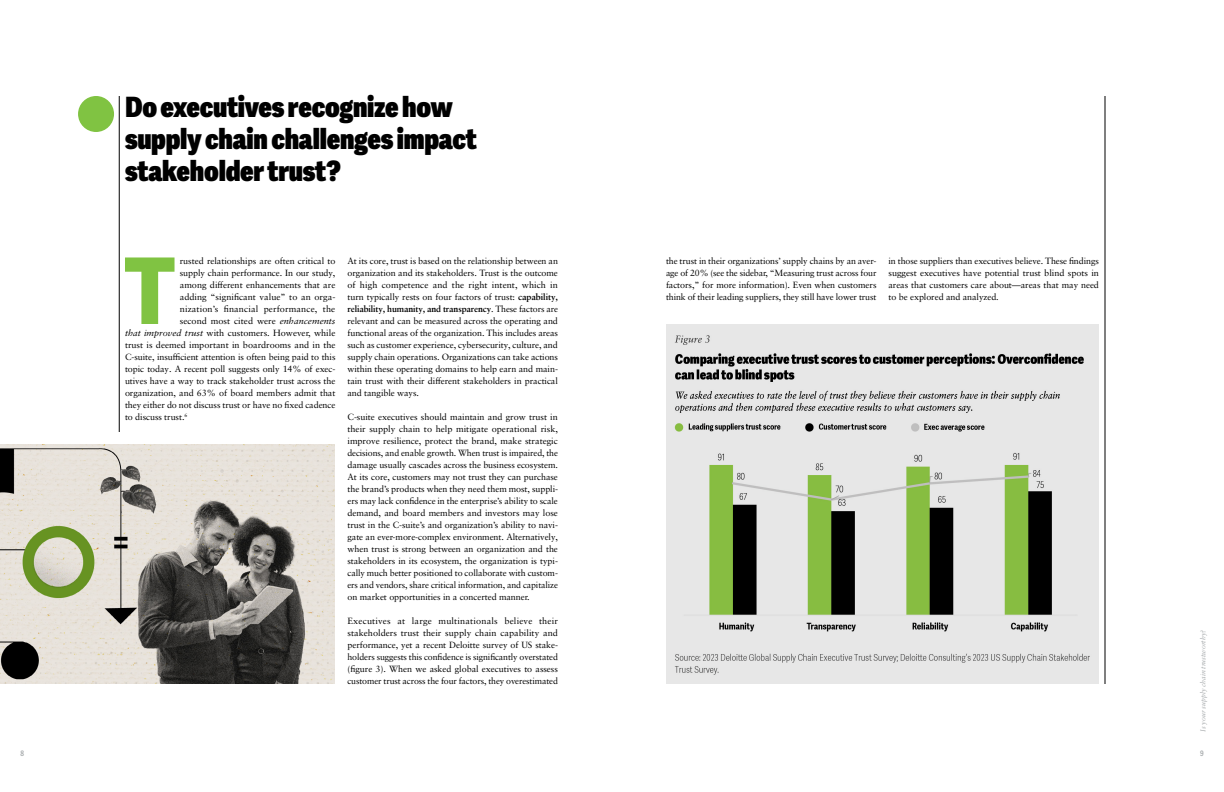
<style>
.page{position:relative;width:1224px;height:792px;background:#fff}
.page>*{position:absolute;margin:0;border:0;box-sizing:border-box;transform-origin:0 0}
.t1{font:800 91.9px "Adelle Sans Cnd";color:#80c342}
.t2{font:800 28px/32px "Adelle Sans Cnd";letter-spacing:-.01em;color:#000}
.t3{font:9px/12px "Sabon LT Pro";letter-spacing:-.005em;color:#000;text-align:justify}
.t4{font:600 7.5px "Adelle Sans Cnd";color:#a3a7a9}
.t5{font:italic 7px "Sabon LT Pro";color:#a3a7a9}
.s1{font-style:italic}
.s2{font-weight:700}
</style>
<div class="page">
<hr style="left:119px;top:96px;width:1px;height:588px;background:#000">
<div style="left:78px;top:96px;width:36px;height:36px;background:#80c342;border-radius:50%"></div>
<hr style="left:1105px;top:96px;width:1px;height:588px;background:#000">
<img style="left:666px;top:324px;width:433px;height:360px">
<img style="left:0;top:444px;width:335px;height:240px">
<div style="left:105px;top:432px;width:24px;height:12px;background:#fff"></div>
<h2 class="t2" style="left:125px;top:91px;width:354px">Do executives recognize how supply chain challenges impact stakeholder trust?</h2>
<h1 class="t1" style="left:124px;top:234px;width:52px">T</h1>
<p class="t3" style="left:180px;top:255px;width:157px">rusted relationships are often critical to</p>
<p class="t3" style="left:180px;top:267px;width:157px">supply chain performance. In our study,</p>
<p class="t3" style="left:180px;top:279px;width:157px">among different enhancements that are</p>
<p class="t3" style="left:180px;top:291px;width:157px">adding “significant value” to an orga-</p>
<p class="t3" style="left:180px;top:303px;width:157px">nization’s financial performance, the</p>
<p class="t3" style="left:180px;top:315px;width:157px">second most cited were <span class="s1">enhancements</span></p>
<p class="t3" style="left:125px;top:327px;width:212px"><span class="s1">that improved trust</span> with customers. However, while</p>
<p class="t3" style="left:125px;top:339px;width:212px">trust is deemed important in boardrooms and in the</p>
<p class="t3" style="left:125px;top:351px;width:212px">C-suite, insufficient attention is often being paid to this</p>
<p class="t3" style="left:125px;top:363px;width:212px">topic today. A recent poll suggests only 14% of exec-</p>
<p class="t3" style="left:125px;top:375px;width:212px">utives have a way to track stakeholder trust across the</p>
<p class="t3" style="left:125px;top:387px;width:212px">organization, and 63% of board members admit that</p>
<p class="t3" style="left:125px;top:399px;width:212px">they either do not discuss trust or have no fixed cadence</p>
<p class="t3" style="left:125px;top:411px;width:64px">to discuss trust.<sup>6</sup></p>
<p class="t3" style="left:348px;top:255px;width:212px">At its core, trust is based on the relationship between an organization and its stakeholders. Trust is the outcome of high competence and the right intent, which in turn typically rests on four factors of trust: <span class="s2">capability, reliability, humanity, and transparency</span>. These factors are relevant and can be measured across the operating and functional areas of the organization. This includes areas such as customer experience, cybersecurity, culture, and supply chain operations. Organizations can take actions within these operating domains to help earn and main&shy;tain trust with their different stakeholders in practical and tangible ways.</p>
<p class="t3" style="left:348px;top:411px;width:212px">C-suite executives should maintain and grow trust in their supply chain to help mitigate operational risk, improve resilience, protect the brand, make strategic decisions, and enable growth. When trust is impaired, the damage usually cascades across the business ecosystem.<br>At its core, customers may not trust they can purchase the brand’s products when they need them most, suppli&shy;ers may lack confidence in the enterprise’s ability to scale demand, and board members and investors may lose trust in the C-suite’s and organization’s ability to navi&shy;gate an ever-more-complex environment. Alternatively, when trust is strong between an organization and the stakeholders in its ecosystem, the organization is typi&shy;cally much better positioned to collaborate with custom&shy;ers and vendors, share critical information, and capitalize on market opportunities in a concerted manner.</p>
<p class="t3" style="left:348px;top:615px;width:212px">Executives at large multinationals believe their stakeholders trust their supply chain capability and performance, yet a recent Deloitte survey of US stake&shy;holders suggests this confidence is significantly overstated (figure 3). When we asked global executives to assess customer trust across the four factors, they overestimated</p>
<p class="t3" style="left:666px;top:255px;width:212px">the trust in their organizations’ supply chains by an aver&shy;age of 20% (see the sidebar, “Measuring trust across four factors,” for more information). Even when customers think of their leading suppliers, they still have lower trust</p>
<p class="t3" style="left:888px;top:255px;width:212px">in those suppliers than executives believe. These findings suggest executives have potential trust blind spots in areas that customers care about—areas that may need to be explored and analyzed.</p>
<p class="t5" style="left:1199px;top:732px;width:104px;rotate:-90deg">Is your supply chain trustworthy?</p>
<p class="t4" style="left:20px;top:749px;width:5px">8</p>
<p class="t4" style="left:1200px;top:749px;width:5px">9</p>
</div>
